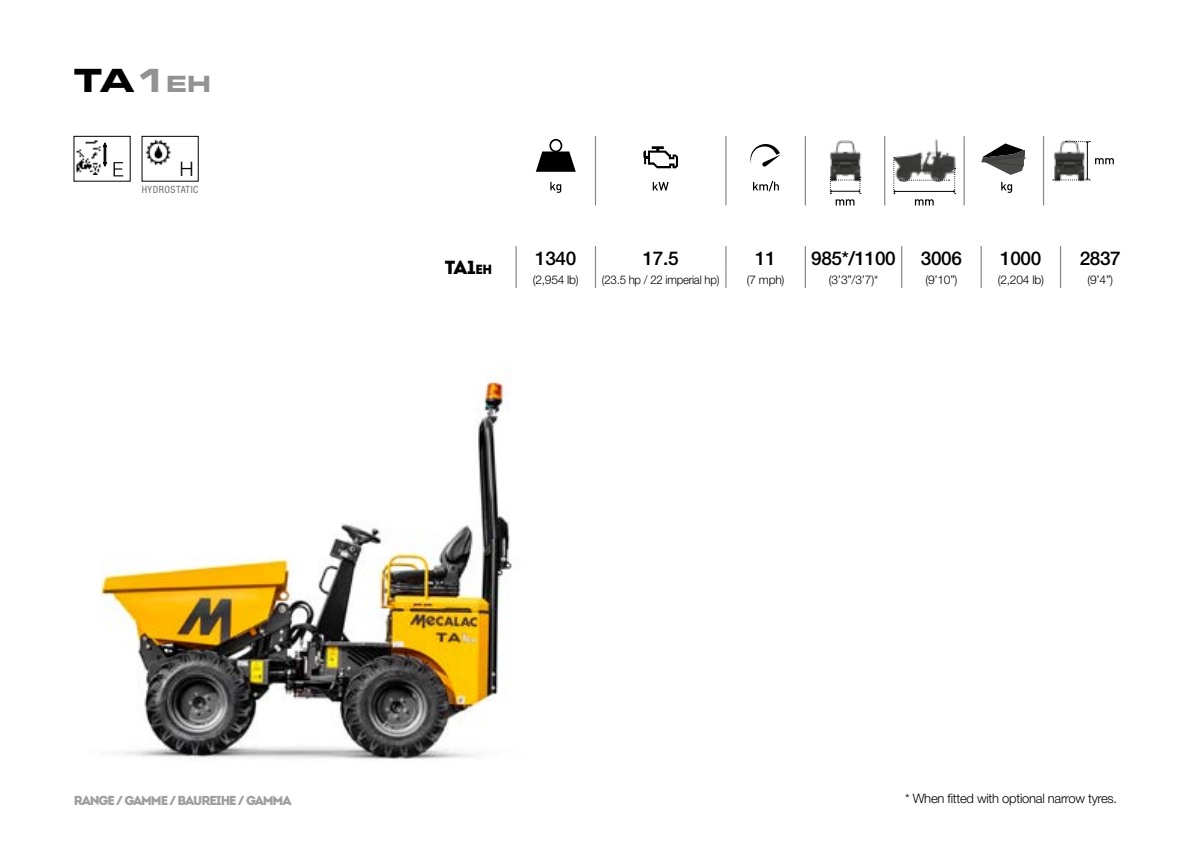
<style>
.page{position:relative;width:1191px;height:842px;background:#fff}
.page>*{position:absolute;margin:0;border:0;box-sizing:border-box;transform-origin:0 0}
.t1{font:32px "Eurostile LT Std Bold Ex 2";color:#000}
.t2{font:300 19.8px "Helvetica";color:#000}
.t3{font:500 19px "Helvetica Neue LT Pro";letter-spacing:-.02em;color:#000}
.t4{font:900 19px "Intro";color:#000}
.t5{font:300 13px "Helvetica Neue LT Pro";letter-spacing:-.02em;color:#000}
.t6{font:900 13px "Intro";letter-spacing:-.08em;color:#9f9f9f}
.t7{font:300 12px "Helvetica Neue LT Pro";letter-spacing:-.02em;color:#000}
.t8{font:300 12px "Helvetica Neue LT Pro";letter-spacing:-.02em;color:#000;scale:.95 1}
.t9{font:condensed 10px "Helvetica Neue LT Pro";letter-spacing:.05em;color:#706f6f}
.s1{color:#929292}
.s2{font-size:22.4px;color:#929292}
.s3{font-size:13.2px}
</style>
<div class="page">
<img style="left:100px;top:368px;width:414px;height:392px">
<hr style="left:804px;top:246px;width:2px;height:25px;background:#878787">
<svg style="left:595px;top:246px;width:1px;height:42px"></svg>
<svg style="left:725px;top:246px;width:1px;height:42px"></svg>
<svg style="left:804px;top:271px;width:2px;height:17px"></svg>
<svg style="left:901px;top:246px;width:1px;height:42px"></svg>
<svg style="left:980px;top:246px;width:1px;height:42px"></svg>
<svg style="left:1060px;top:246px;width:1px;height:42px"></svg>
<hr style="left:515px;top:246px;width:2px;height:25px;background:#878787">
<svg style="left:515px;top:271px;width:2px;height:17px"></svg>
<hr style="left:595px;top:136px;width:1px;height:69px;background:#878787">
<hr style="left:725px;top:136px;width:1px;height:69px;background:#878787">
<hr style="left:804px;top:136px;width:2px;height:69px;background:#878787">
<hr style="left:884px;top:136px;width:1px;height:69px;background:#878787">
<hr style="left:963px;top:136px;width:1px;height:69px;background:#878787">
<hr style="left:1043px;top:136px;width:1px;height:69px;background:#878787">
<svg style="left:536px;top:151px;width:40px;height:21px"></svg>
<div style="left:549px;top:139px;width:13px;height:13px;border:2px solid #000;border-radius:50%"></div>
<svg style="left:550px;top:182px;width:11px;height:11px"></svg>
<svg style="left:643px;top:146px;width:35px;height:22px"></svg>
<svg style="left:653px;top:182px;width:15px;height:8px"></svg>
<svg style="left:750px;top:144px;width:31px;height:23px"></svg>
<svg style="left:753px;top:181px;width:26px;height:10px"></svg>
<img style="left:829px;top:140px;width:33px;height:40px">
<svg style="left:830px;top:177px;width:31px;height:28px"></svg>
<img style="left:894px;top:139px;width:61px;height:18px">
<svg style="left:893px;top:157px;width:62px;height:48px"></svg>
<svg style="left:1001px;top:182px;width:11px;height:11px"></svg>
<svg style="left:981px;top:143px;width:45px;height:32px"></svg>
<img style="left:1052px;top:141px;width:34px;height:41px">
<hr style="left:1087px;top:142px;width:1px;height:37px;background:#000">
<svg style="left:1053px;top:179px;width:37px;height:2px"></svg>
<svg style="left:1065px;top:141px;width:25px;height:2px"></svg>
<svg style="left:1095px;top:158px;width:18px;height:6px"></svg>
<img style="left:76px;top:140px;width:29px;height:35px">
<svg style="left:103px;top:143px;width:4px;height:24px"></svg>
<svg style="left:113px;top:162px;width:10px;height:14px"></svg>
<img style="left:145px;top:139px;width:27px;height:26px">
<h1 class="t1" style="left:74px;top:58px;width:139px">TA<span class="s1">1</span><span class="s2">eh</span></h1>
<h2 class="t2" style="left:179px;top:152px;width:16px">H</h2>
<p class="t9" style="left:142px;top:183px;width:58px">HYDROSTATIC</p>
<h3 class="t4" style="left:445px;top:255px;width:49px">TA1<span class="s3">eh</span></h3>
<h3 class="t3" style="left:535px;top:247px;width:43px">1340</h3>
<h3 class="t3" style="left:643px;top:247px;width:37px">17.5</h3>
<h3 class="t3" style="left:755px;top:247px;width:22px">11</h3>
<h3 class="t3" style="left:811px;top:247px;width:86px">985*/1100</h3>
<h3 class="t3" style="left:921px;top:247px;width:43px">3006</h3>
<h3 class="t3" style="left:1000px;top:247px;width:43px">1000</h3>
<h3 class="t3" style="left:1079px;top:247px;width:43px">2837</h3>
<p class="t7" style="left:533px;top:272px;width:48px">(2,954 lb)</p>
<p class="t8" style="left:602px;top:272px;width:125px">(23.5 hp / 22 imperial hp)</p>
<p class="t7" style="left:747px;top:272px;width:39px">(7 mph)</p>
<p class="t7" style="left:829px;top:272px;width:51px">(3’3”/3’7)*</p>
<p class="t7" style="left:925px;top:272px;width:34px">(9’10”)</p>
<p class="t7" style="left:997px;top:272px;width:48px">(2,204 lb)</p>
<p class="t7" style="left:1087px;top:272px;width:27px">(9’4”)</p>
<p class="t6" style="left:74px;top:792px;width:219px">RANGE / GAMME / BAUREIHE / GAMMA</p>
<p class="t5" style="left:905px;top:790px;width:214px">* When fitted with optional narrow tyres.</p>
</div>
